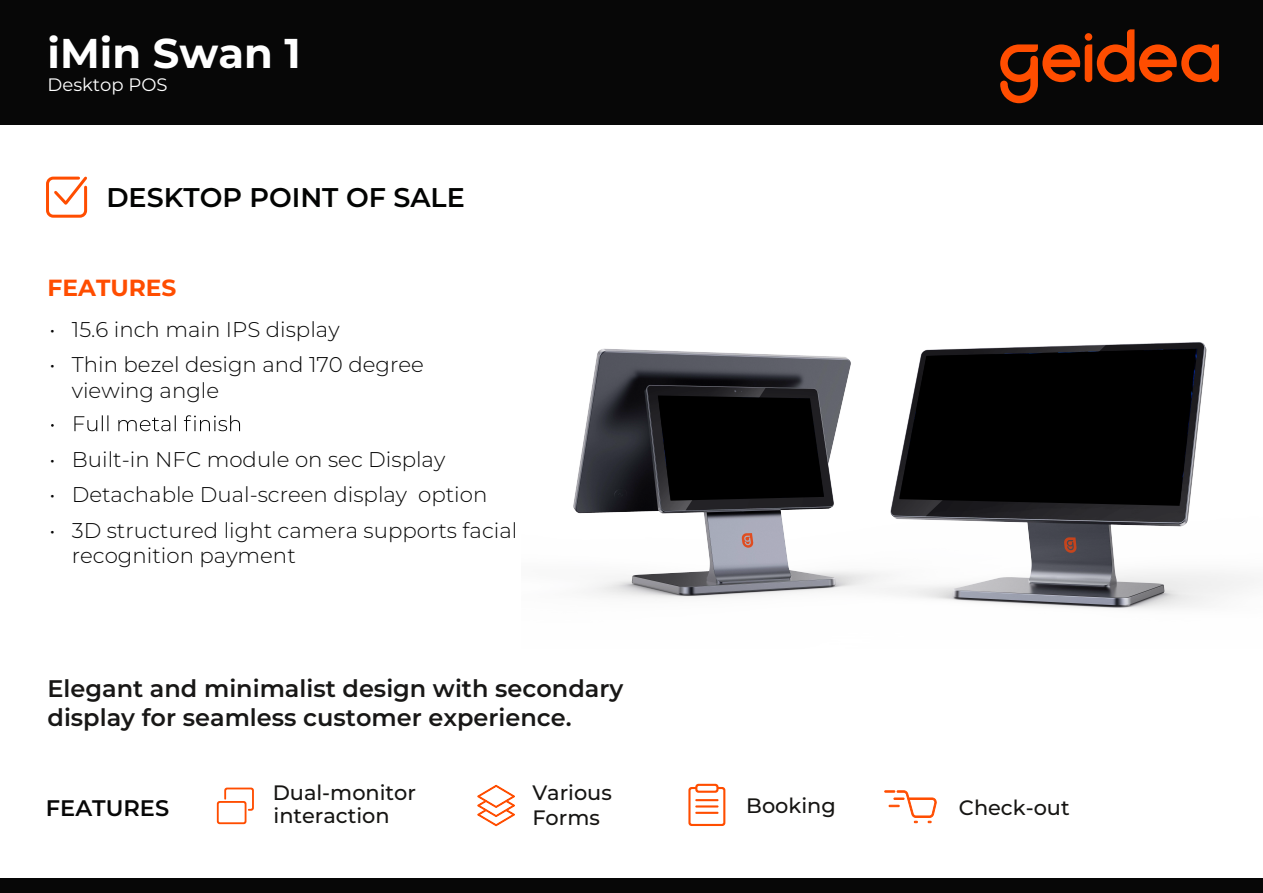
<style>
.page{position:relative;width:1263px;height:893px;background:#fff}
.page>*{position:absolute;margin:0;border:0;box-sizing:border-box;transform-origin:0 0}
.t1{font:700 41.55px "Montserrat";color:#fff}
.t2{font:600 27px "Montserrat";color:#020302}
.t3{font:600 24px/28.8px "Montserrat";color:#181716}
.t4{font:700 23.25px "Montserrat";color:#ff4d00}
.t5{font:600 22.5px "Montserrat";color:#070707}
.t6{font:300 21.3px "Montserrat";color:#070707}
.t7{font:500 20.85px/23px "Montserrat";color:#161513}
.t8{font:18px "Montserrat";color:#fff}
.s1{color:#fff}
</style>
<div class="page">
<svg style="left:46px;top:176px;width:42px;height:42px"></svg>
<div style="left:0;top:0;width:1263px;height:125px;background:#070707"></div>
<svg style="left:1000px;top:29px;width:219px;height:74px"></svg>
<svg style="left:217px;top:788px;width:37px;height:36px"></svg>
<svg style="left:51px;top:415px;width:189px;height:16px"></svg>
<div style="left:0;top:878px;width:1263px;height:15px;background:#070707"></div>
<img style="left:573px;top:342px;width:682px;height:267px">
<svg style="left:899px;top:349px;width:297px;height:157px;background:#0d0d0d"></svg>
<svg style="left:658px;top:395px;width:166px;height:106px;background:#040405"></svg>
<svg style="left:477px;top:784px;width:38px;height:43px"></svg>
<svg style="left:884px;top:790px;width:53px;height:33px"></svg>
<svg style="left:688px;top:784px;width:37px;height:42px"></svg>
<h1 class="t1" style="left:48px;top:25px;width:255px">iMin Swan 1</h1>
<p class="t8" style="left:48px;top:72px;width:121px">Desktop POS</p>
<p class="t2" style="left:106px;top:179px;width:360px">DESKTOP POINT OF SALE</p>
<p class="t4" style="left:48px;top:272px;width:130px">FEATURES</p>
<p class="t6" style="left:49px;top:315px;width:292px">• 15.6 inch main IPS display</p>
<p class="t6" style="left:49px;top:350px;width:376px">• Thin bezel design and 170 degree</p>
<p class="t6" style="left:49px;top:376px;width:171px"><span class="s1">•</span> viewing angle</p>
<p class="t6" style="left:49px;top:445px;width:397px">• Built-in NFC module on sec Display</p>
<p class="t6" style="left:49px;top:480px;width:439px">• Detachable Dual-screen display option</p>
<p class="t6" style="left:49px;top:516px;width:469px">• 3D structured light camera supports facial</p>
<p class="t6" style="left:49px;top:542px;width:248px"><span class="s1">•</span> recognition payment</p>
<p class="t3" style="left:48px;top:673px;width:577px">Elegant and minimalist design with secondary display for seamless customer experience.</p>
<p class="t5" style="left:46px;top:792px;width:125px">FEATURES</p>
<p class="t7" style="left:273px;top:781px;width:145px">Dual-monitor interaction</p>
<p class="t7" style="left:532px;top:780px;width:81px;line-height:25px">Various<br>Forms</p>
<p class="t7" style="left:746px;top:794px;width:91px">Booking</p>
<p class="t7" style="left:959px;top:796px;width:112px">Check-out</p>
</div>
